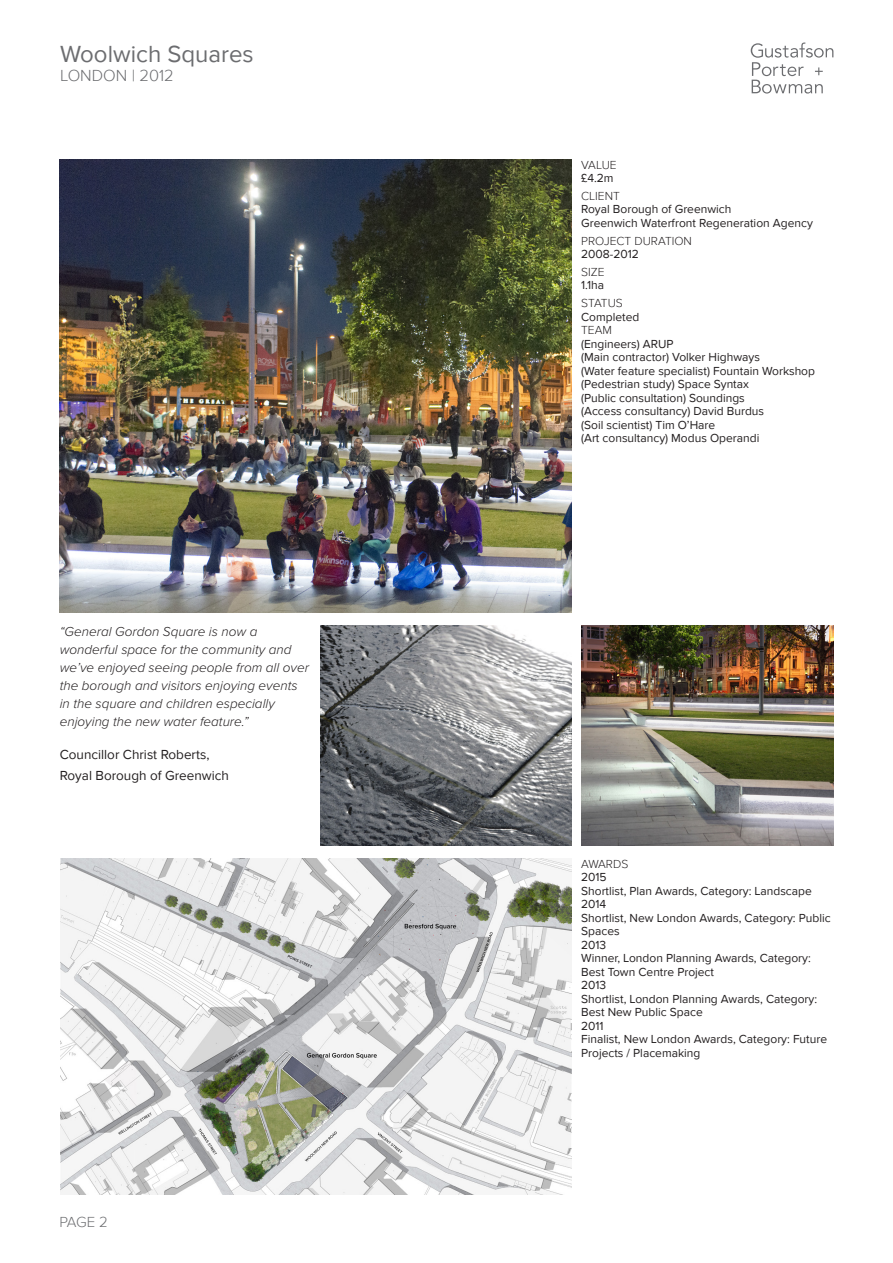
<style>
.page{position:relative;width:893px;height:1263px;background:#fff}
.page>*{position:absolute;margin:0;border:0;box-sizing:border-box;transform-origin:0 0}
.HEADING{font:24px "Proxima Nova";color:#6c6d70}
.HEADING_2{font:300 16.5px "Proxima Nova";color:#6c6d70}
.t1{font:300 15px "Proxima Nova";color:#6c6d70}
.t2{font:italic 300 13.5px/18px "Proxima Nova";color:#231f20}
.t3{font:13.5px/21.6px "Proxima Nova";color:#231f20}
.PROJECT_INFO{font:12px/13.5px "Proxima Nova";color:#231f20}
.PROJECT_TITLE{font:300 12px "Proxima Nova";color:#231f20}
.PROJECT_INFO-2{font:300 12px "Proxima Nova";color:#231f20}
</style>
<div class="page">
<img style="left:60px;top:159px;width:511px;height:453px">
<img style="left:320px;top:625px;width:251px;height:220px">
<img style="left:60px;top:858px;width:511px;height:337px">
<img style="left:581px;top:625px;width:252px;height:220px">
<svg style="left:751px;top:43px;width:82px;height:51px"></svg>
<p class="HEADING" style="left:60px;top:36px;width:195px">Woolwich Squares</p>
<p class="HEADING_2" style="left:60px;top:63px;width:115px">LONDON | 2012</p>
<p class="t2" style="left:60px;top:622px;width:251px">“General Gordon Square is now a wonderful space for the community and we’ve enjoyed seeing people from all over the borough and visitors enjoying events in the square and children especially enjoying the new water feature.”</p>
<p class="t3" style="left:60px;top:743px;width:171px">Councillor Christ Roberts,<br>Royal Borough of Greenwich</p>
<p class="t1" style="left:60px;top:1211px;width:50px">PAGE 2</p>
<p class="PROJECT_TITLE" style="left:581px;top:156px;width:37px">VALUE</p>
<p class="PROJECT_INFO" style="left:581px;top:171px;width:34px">£4.2m</p>
<p class="PROJECT_TITLE" style="left:581px;top:187px;width:40px">CLIENT</p>
<p class="PROJECT_INFO" style="left:581px;top:202px;width:233px">Royal Borough of Greenwich<br>Greenwich Waterfront Regeneration Agency</p>
<p class="PROJECT_TITLE" style="left:581px;top:232px;width:112px">PROJECT DURATION</p>
<p class="PROJECT_INFO" style="left:581px;top:247px;width:59px">2008-2012</p>
<p class="PROJECT_TITLE" style="left:581px;top:263px;width:25px">SIZE</p>
<p class="PROJECT_INFO" style="left:581px;top:278px;width:24px">1.1ha</p>
<p class="PROJECT_TITLE" style="left:581px;top:294px;width:43px">STATUS</p>
<p class="PROJECT_INFO" style="left:581px;top:309px;width:60px">Completed</p>
<p class="PROJECT_INFO-2" style="left:581px;top:321px;width:32px">TEAM</p>
<p class="PROJECT_INFO" style="left:581px;top:336px;width:235px">(Engineers) ARUP<br>(Main contractor) Volker Highways<br>(Water feature specialist) Fountain Workshop (Pedestrian study) Space Syntax<br>(Public consultation) Soundings</p>
<p class="PROJECT_INFO" style="left:581px;top:404px;width:184px">(Access consultancy) David Burdus</p>
<p class="PROJECT_INFO" style="left:581px;top:417px;width:136px">(Soil scientist) Tim O’Hare</p>
<p class="PROJECT_INFO" style="left:581px;top:431px;width:180px">(Art consultancy) Modus Operandi</p>
<p class="PROJECT_INFO-2" style="left:581px;top:855px;width:49px">AWARDS</p>
<p class="PROJECT_INFO" style="left:581px;top:870px;width:232px">2015<br>Shortlist, Plan Awards, Category: Landscape</p>
<p class="PROJECT_INFO" style="left:581px;top:897px;width:251px">2014<br>Shortlist, New London Awards, Category: Public<br>Spaces</p>
<p class="PROJECT_INFO" style="left:581px;top:937px;width:231px">2013<br>Winner, London Planning Awards, Category:<br>Best Town Centre Project</p>
<p class="PROJECT_INFO" style="left:581px;top:978px;width:237px">2013<br>Shortlist, London Planning Awards, Category:<br>Best New Public Space</p>
<p class="PROJECT_INFO" style="left:581px;top:1018px;width:247px">2011<br>Finalist, New London Awards, Category: Future<br>Projects / Placemaking</p>
</div>
